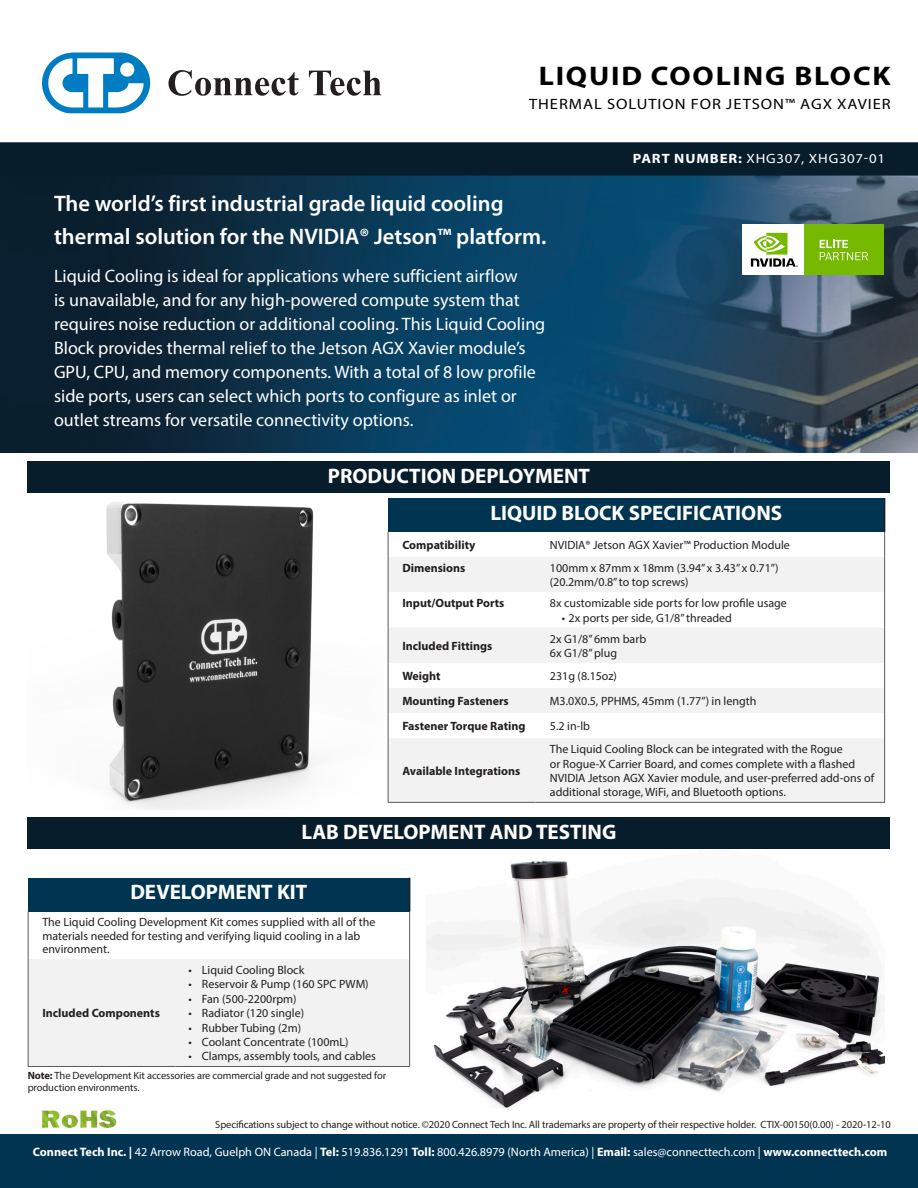
<style>
.page{position:relative;width:918px;height:1188px;background:#fff}
.page>*{position:absolute;margin:0;border:0;box-sizing:border-box;transform-origin:0 0}
.t1{font:700 27px "Myriad Pro";letter-spacing:.06em;color:#000;scale:1.1 1}
.Product_Descri{font:600 22.5px/33px "Myriad Pro";color:#fff}
.t2{font:700 21px "Myriad Pro";color:#fff}
.Product_Descri-2{font:18px/24px "Myriad Pro";color:#fff}
.t3{font:15px "Myriad Pro";letter-spacing:.06em;color:#000;scale:1.1 1}
.t4{font:13.5px "Myriad Pro";letter-spacing:.05em;color:#fff;scale:1.1 1}
.t5{font:12.15px "Myriad Pro";color:#fff}
.Chart_Info{font:12px/14.4px "Myriad Pro";color:#231f20}
.Chart_Info-2{font:700 12px "Myriad Pro";color:#231f20}
.t6{font:10.5px/12.6px "Myriad Pro";letter-spacing:-.01em;color:#231f20}
.s1{font-weight:700}
</style>
<div class="page">
<img style="left:0;top:176px;width:918px;height:276px">
<div style="left:0;top:1134px;width:918px;height:54px;background:#013451"></div>
<svg style="left:42px;top:52px;width:108px;height:61px"></svg>
<div style="left:120px;top:63px;width:14px;height:14px;background:#fff;border-radius:50%"></div>
<svg style="left:168px;top:70px;width:131px;height:26px"></svg>
<svg style="left:309px;top:71px;width:72px;height:25px"></svg>
<div style="left:1px;top:143px;width:916px;height:32px;background:#081d2c"></div>
<div style="left:0;top:142px;width:918px;height:34px;border:2px solid #081d2c"></div>
<div style="left:388px;top:498px;width:497px;height:34px;background:#013451"></div>
<svg style="left:389px;top:557px;width:495px;height:245px;fill:#f2f2f2"></svg>
<hr style="left:884px;top:498px;width:1px;height:34px;background:#231f20">
<svg style="left:388px;top:532px;width:1px;height:25px"></svg>
<svg style="left:884px;top:532px;width:1px;height:25px"></svg>
<hr style="left:388px;top:557px;width:1px;height:35px;background:#58595b">
<hr style="left:884px;top:557px;width:1px;height:35px;background:#58595b">
<hr style="left:388px;top:592px;width:1px;height:36px;background:#58595b">
<hr style="left:884px;top:592px;width:1px;height:36px;background:#58595b">
<hr style="left:388px;top:628px;width:1px;height:35px;background:#58595b">
<hr style="left:884px;top:628px;width:1px;height:35px;background:#58595b">
<svg style="left:388px;top:663px;width:1px;height:75px"></svg>
<svg style="left:884px;top:663px;width:1px;height:75px"></svg>
<hr style="left:388px;top:738px;width:1px;height:64px;background:#58595b">
<hr style="left:884px;top:738px;width:1px;height:64px;background:#58595b">
<hr style="left:388px;top:802px;width:148px;height:1px;background:#58595b">
<hr style="left:536px;top:802px;width:349px;height:1px;background:#58595b">
<img style="left:41px;top:1110px;width:75px;height:18px">
<img style="left:27px;top:463px;width:288px;height:347px">
<img style="left:427px;top:860px;width:458px;height:248px">
<div style="left:28px;top:817px;width:862px;height:32px;background:#081d2c"></div>
<div style="left:28px;top:461px;width:862px;height:32px;background:#081d2c"></div>
<div style="left:28px;top:878px;width:382px;height:33px;background:#013451"></div>
<div style="left:29px;top:959px;width:380px;height:107px;background:#f2f2f2"></div>
<hr style="left:409px;top:878px;width:1px;height:33px;background:#231f20">
<hr style="left:28px;top:911px;width:1px;height:48px;background:#58595b">
<hr style="left:409px;top:911px;width:1px;height:48px;background:#58595b">
<hr style="left:28px;top:959px;width:1px;height:107px;background:#58595b">
<hr style="left:409px;top:959px;width:1px;height:107px;background:#58595b">
<hr style="left:28px;top:1066px;width:148px;height:1px;background:#58595b">
<hr style="left:176px;top:1066px;width:234px;height:1px;background:#58595b">
<div style="left:742px;top:225px;width:62px;height:50px;background:#fff"></div>
<svg style="left:751px;top:233px;width:47px;height:34px"></svg>
<div style="left:804px;top:225px;width:80px;height:50px;background:#75ba00"></div>
<svg style="left:820px;top:240px;width:48px;height:20px"></svg>
<p class="t1" style="left:539px;top:58px;width:321px">LIQUID COOLING BLOCK</p>
<p class="t3" style="left:529px;top:95px;width:330px">THERMAL SOLUTION FOR JETSON™ AGX XAVIER</p>
<p class="Product_Descri" style="left:54px;top:187px;width:494px">The world’s first industrial grade liquid cooling thermal solution for the NVIDIA® Jetson™ platform.</p>
<p class="Product_Descri-2" style="left:54px;top:263px;width:493px">Liquid Cooling is ideal for applications where sufficient airflow<br>is unavailable, and for any high-powered compute system that requires noise reduction or additional cooling. This Liquid Cooling Block provides thermal relief to the Jetson AGX Xavier module’s GPU, CPU, and memory components. With a total of 8 low profile side ports, users can select which ports to configure as inlet or outlet streams for versatile connectivity options.</p>
<p class="t2" style="left:328px;top:462px;width:264px">PRODUCTION DEPLOYMENT</p>
<p class="t4" style="left:633px;top:150px;width:231px"><span class="s1">PART NUMBER:</span> XHG307, XHG307-01</p>
<p class="t2" style="left:491px;top:499px;width:293px">LIQUID BLOCK SPECIFICATIONS</p>
<p class="Chart_Info-2" style="left:402px;top:537px;width:75px">Compatibility</p>
<p class="Chart_Info" style="left:550px;top:537px;width:242px">NVIDIA® Jetson AGX Xavier™ Production Module</p>
<p class="Chart_Info-2" style="left:402px;top:560px;width:65px">Dimensions</p>
<p class="Chart_Info" style="left:550px;top:560px;width:230px">100mm x 87mm x 18mm (3.94” x 3.43” x 0.71”)</p>
<p class="Chart_Info" style="left:550px;top:575px;width:140px">(20.2mm/0.8” to top screws)</p>
<p class="Chart_Info-2" style="left:402px;top:595px;width:104px">Input/Output Ports</p>
<p class="Chart_Info" style="left:550px;top:596px;width:239px">8x customizable side ports for low profile usage</p>
<p class="Chart_Info" style="left:562px;top:610px;width:172px">• 2x ports per side, G1/8” threaded</p>
<p class="Chart_Info-2" style="left:402px;top:638px;width:91px">Included Fittings</p>
<p class="Chart_Info" style="left:550px;top:631px;width:98px">2x G1/8” 6mm barb</p>
<p class="Chart_Info" style="left:550px;top:645px;width:69px">6x G1/8” plug</p>
<p class="Chart_Info-2" style="left:402px;top:668px;width:40px">Weight</p>
<p class="Chart_Info" style="left:550px;top:669px;width:69px">231g (8.15oz)</p>
<p class="Chart_Info-2" style="left:402px;top:693px;width:108px">Mounting Fasteners</p>
<p class="Chart_Info" style="left:550px;top:694px;width:208px">M3.0X0.5, PPHMS, 45mm (1.77”) in length</p>
<p class="Chart_Info-2" style="left:402px;top:718px;width:125px">Fastener Torque Rating</p>
<p class="Chart_Info" style="left:550px;top:719px;width:42px">5.2 in-lb</p>
<p class="Chart_Info-2" style="left:402px;top:763px;width:119px">Available Integrations</p>
<p class="Chart_Info" style="left:550px;top:742px;width:326px">The Liquid Cooling Block can be integrated with the Rogue<br>or Rogue-X Carrier Board, and comes complete with a flashed NVIDIA Jetson AGX Xavier module, and user-preferred add-ons of additional storage, WiFi, and Bluetooth options.</p>
<p class="t2" style="left:302px;top:818px;width:316px">LAB DEVELOPMENT AND TESTING</p>
<p class="t2" style="left:130px;top:879px;width:179px">DEVELOPMENT KIT</p>
<p class="Chart_Info" style="left:42px;top:915px;width:334px;line-height:13.5px">The Liquid Cooling Development Kit comes supplied with all of the materials needed for testing and verifying liquid cooling in a lab environment.</p>
<p class="Chart_Info" style="left:188px;top:963px;width:117px">• Liquid Cooling Block</p>
<p class="Chart_Info" style="left:188px;top:977px;width:182px">• Reservoir &amp; Pump (160 SPC PWM)</p>
<p class="Chart_Info" style="left:188px;top:991px;width:110px">• Fan (500-2200rpm)</p>
<p class="Chart_Info" style="left:188px;top:1006px;width:117px">• Radiator (120 single)</p>
<p class="Chart_Info" style="left:188px;top:1020px;width:114px">• Rubber Tubing (2m)</p>
<p class="Chart_Info" style="left:188px;top:1035px;width:162px">• Coolant Concentrate (100mL)</p>
<p class="Chart_Info" style="left:188px;top:1049px;width:189px">• Clamps, assembly tools, and cables</p>
<p class="t6" style="left:28px;top:1069px;width:360px"><span class="s1">Note:</span> The Development Kit accessories are commercial grade and not suggested for production environments.</p>
<p class="Chart_Info-2" style="left:42px;top:1005px;width:119px">Included Components</p>
<p class="t6" style="left:215px;top:1118px;width:677px">Specifications subject to change without notice. ©2020 Connect Tech Inc. All trademarks are property of their respective holder. CTIX-00150(0.00) - 2020-12-10</p>
<p class="t5" style="left:33px;top:1145px;width:856px"><span class="s1">Connect Tech Inc. |</span> 42 Arrow Road, Guelph ON Canada | <span class="s1">Tel:</span> 519.836.1291 <span class="s1">Toll:</span> 800.426.8979 (North America) | <span class="s1">Email:</span> sales@connecttech.com | <span class="s1">www.connecttech.com</span></p>
</div>
